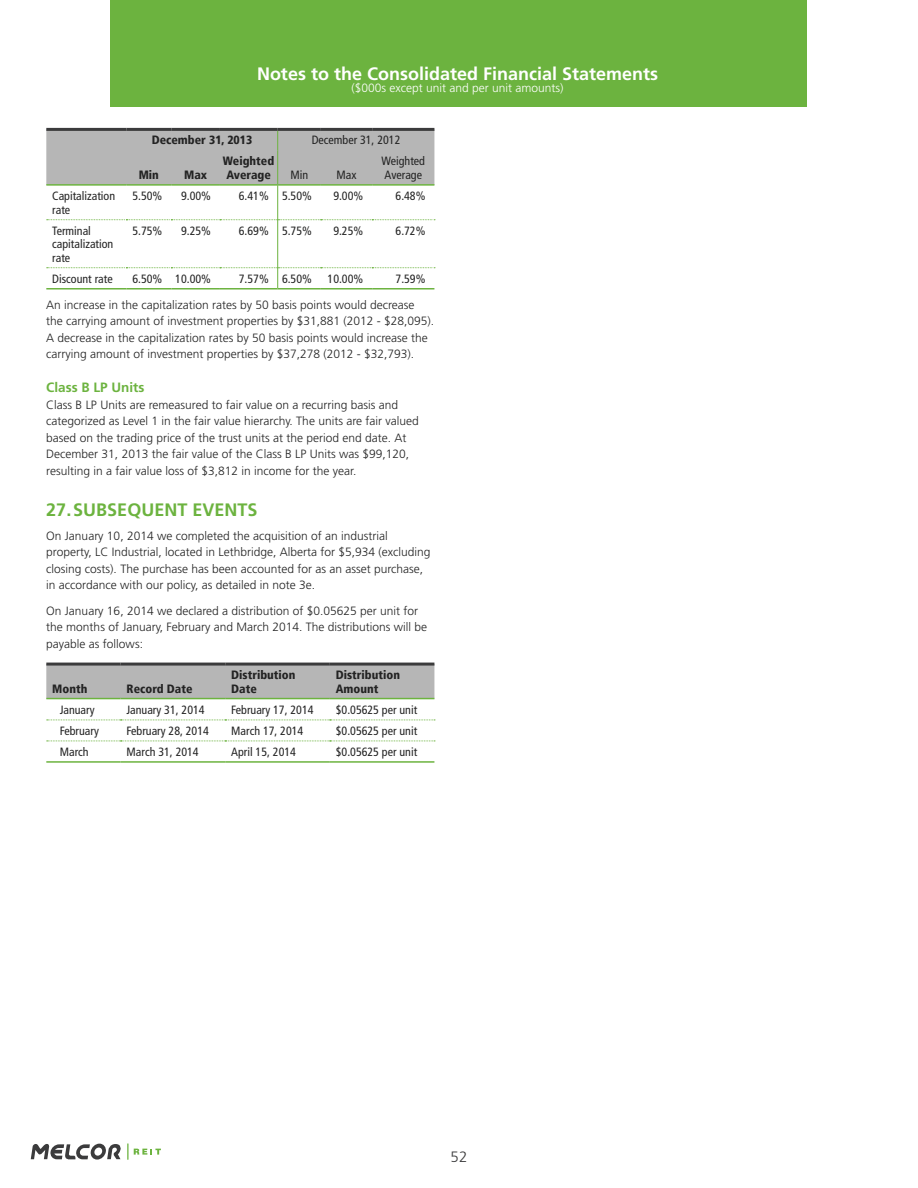
<style>
.page{position:relative;width:918px;height:1188px;background:#fff}
.page>*{position:absolute;margin:0;border:0;box-sizing:border-box;transform-origin:0 0}
.t1{font:700 18px "Frutiger";color:#fff}
.t2{font:700 18px "Frutiger";color:#6cb33f}
.t3{font:300 15px "Frutiger";color:#3b3b3c}
.t4{font:700 13.5px "Frutiger";color:#6cb33f}
.t5{font:300 12px/16.5px "Frutiger";color:#232323}
.t6{font:condensed 12px/13.5px "Frutiger LT";color:#232323}
.t7{font:900 condensed 12px/13.5px "Frutiger LT";color:#232323}
.t8{font:300 12px "Frutiger";color:#fff}
</style>
<div class="page">
<div style="left:111px;top:0;width:696px;height:107px;background:#6cb33f"></div>
<svg style="left:31px;top:1144px;width:90px;height:16px"></svg>
<svg style="left:127px;top:1143px;width:34px;height:17px"></svg>
<svg style="left:47px;top:219px;width:388px;height:1px"></svg>
<hr style="left:46px;top:128px;width:80px;height:3px;background:#3b3b3c">
<hr style="left:126px;top:128px;width:45px;height:3px;background:#3b3b3c">
<hr style="left:171px;top:128px;width:49px;height:3px;background:#3b3b3c">
<hr style="left:220px;top:128px;width:58px;height:3px;background:#3b3b3c">
<hr style="left:278px;top:128px;width:43px;height:3px;background:#3b3b3c">
<hr style="left:321px;top:128px;width:51px;height:3px;background:#3b3b3c">
<hr style="left:372px;top:128px;width:62px;height:3px;background:#3b3b3c">
<hr style="left:46px;top:184px;width:80px;height:2px;background:#6cb33f">
<hr style="left:126px;top:184px;width:45px;height:2px;background:#6cb33f">
<hr style="left:171px;top:184px;width:49px;height:2px;background:#6cb33f">
<hr style="left:220px;top:184px;width:57px;height:2px;background:#6cb33f">
<hr style="left:278px;top:184px;width:43px;height:2px;background:#6cb33f">
<hr style="left:321px;top:184px;width:51px;height:2px;background:#6cb33f">
<hr style="left:372px;top:184px;width:62px;height:2px;background:#6cb33f">
<div style="left:46px;top:129px;width:388px;height:56px;background:#b6b6b6"></div>
<hr style="left:277px;top:150px;width:1px;height:35px;background:#6cb33f">
<hr style="left:277px;top:185px;width:1px;height:35px;background:#6cb33f">
<hr style="left:277px;top:220px;width:1px;height:48px;background:#6cb33f">
<svg style="left:47px;top:267px;width:388px;height:21px"></svg>
<hr style="left:46px;top:288px;width:80px;height:2px;background:#6cb33f">
<hr style="left:126px;top:288px;width:45px;height:2px;background:#6cb33f">
<hr style="left:171px;top:288px;width:49px;height:2px;background:#6cb33f">
<hr style="left:220px;top:288px;width:58px;height:2px;background:#6cb33f">
<hr style="left:278px;top:288px;width:43px;height:2px;background:#6cb33f">
<hr style="left:321px;top:288px;width:51px;height:2px;background:#6cb33f">
<hr style="left:372px;top:288px;width:62px;height:2px;background:#6cb33f">
<div style="left:46px;top:666px;width:388px;height:32px;background:#b6b6b6"></div>
<svg style="left:47px;top:720px;width:388px;height:1px"></svg>
<hr style="left:46px;top:663px;width:75px;height:3px;background:#3b3b3c">
<hr style="left:121px;top:663px;width:104px;height:3px;background:#3b3b3c">
<hr style="left:225px;top:663px;width:105px;height:3px;background:#3b3b3c">
<hr style="left:330px;top:663px;width:104px;height:3px;background:#3b3b3c">
<hr style="left:46px;top:761px;width:75px;height:2px;background:#6cb33f">
<hr style="left:121px;top:761px;width:104px;height:2px;background:#6cb33f">
<hr style="left:225px;top:761px;width:105px;height:2px;background:#6cb33f">
<hr style="left:330px;top:761px;width:104px;height:2px;background:#6cb33f">
<hr style="left:46px;top:698px;width:75px;height:1px;background:#6cb33f">
<hr style="left:121px;top:698px;width:104px;height:1px;background:#6cb33f">
<hr style="left:225px;top:698px;width:105px;height:1px;background:#6cb33f">
<hr style="left:330px;top:698px;width:104px;height:1px;background:#6cb33f">
<svg style="left:47px;top:741px;width:388px;height:1px"></svg>
<h1 class="t1" style="left:257px;top:63px;width:403px">Notes to the Consolidated Financial Statements</h1>
<p class="t8" style="left:352px;top:81px;width:214px">($000s except unit and per unit amounts)</p>
<p class="t7" style="left:152px;top:133px;width:102px">December 31, 2013</p>
<p class="t6" style="left:312px;top:134px;width:90px">December 31, 2012</p>
<p class="t7" style="left:139px;top:168px;width:22px">Min</p>
<p class="t7" style="left:184px;top:168px;width:24px">Max</p>
<p class="t6" style="left:382px;top:155px;width:45px">Weighted<br>Average</p>
<p class="t7" style="left:223px;top:154px;width:53px">Weighted<br>Average</p>
<p class="t6" style="left:291px;top:168px;width:19px">Min</p>
<p class="t6" style="left:337px;top:168px;width:22px">Max</p>
<p class="t6" style="left:52px;top:189px;width:64px">Capitalization rate</p>
<p class="t6" style="left:132px;top:189px;width:31px">5.50%</p>
<p class="t6" style="left:181px;top:189px;width:31px">9.00%</p>
<p class="t6" style="left:239px;top:189px;width:75px">6.41% 5.50%</p>
<p class="t6" style="left:333px;top:189px;width:31px">9.00%</p>
<p class="t6" style="left:396px;top:189px;width:31px">6.48%</p>
<p class="t6" style="left:52px;top:224px;width:63px">Terminal capitalization rate</p>
<p class="t6" style="left:132px;top:224px;width:31px">5.75%</p>
<p class="t6" style="left:181px;top:224px;width:31px">9.25%</p>
<p class="t6" style="left:239px;top:224px;width:75px">6.69% 5.75%</p>
<p class="t6" style="left:333px;top:224px;width:31px">9.25%</p>
<p class="t6" style="left:396px;top:224px;width:31px">6.72%</p>
<p class="t6" style="left:52px;top:272px;width:62px">Discount rate</p>
<p class="t6" style="left:132px;top:272px;width:80px">6.50% 10.00%</p>
<p class="t6" style="left:239px;top:272px;width:75px">7.57% 6.50%</p>
<p class="t6" style="left:328px;top:272px;width:37px">10.00%</p>
<p class="t6" style="left:396px;top:272px;width:31px">7.59%</p>
<p class="t5" style="left:46px;top:297px;width:389px">An increase in the capitalization rates by 50 basis points would decrease the carrying amount of investment properties by $31,881 (2012 - $28,095).<br>A decrease in the capitalization rates by 50 basis points would increase the carrying amount of investment properties by $37,278 (2012 - $32,793).</p>
<p class="t4" style="left:46px;top:379px;width:100px">Class B LP Units</p>
<p class="t5" style="left:46px;top:396px;width:374px">Class B LP Units are remeasured to fair value on a recurring basis and categorized as Level 1 in the fair value hierarchy. The units are fair valued based on the trading price of the trust units at the period end date. At December 31, 2013 the fair value of the Class B LP Units was $99,120, resulting in a fair value loss of $3,812 in income for the year.</p>
<h1 class="t2" style="left:46px;top:500px;width:213px">27.SUBSEQUENT EVENTS</h1>
<p class="t5" style="left:46px;top:527px;width:386px">On January 10, 2014 we completed the acquisition of an industrial property, LC Industrial, located in Lethbridge, Alberta for $5,934 (excluding closing costs). The purchase has been accounted for as an asset purchase, in accordance with our policy, as detailed in note 3e.</p>
<p class="t5" style="left:46px;top:602px;width:382px">On January 16, 2014 we declared a distribution of $0.05625 per unit for the months of January, February and March 2014. The distributions will be payable as follows:</p>
<p class="t7" style="left:52px;top:682px;width:37px">Month</p>
<p class="t7" style="left:127px;top:682px;width:67px">Record Date</p>
<p class="t7" style="left:231px;top:668px;width:66px">Distribution<br>Date</p>
<p class="t7" style="left:336px;top:668px;width:66px">Distribution<br>Amount</p>
<p class="t6" style="left:60px;top:703px;width:36px">January</p>
<p class="t6" style="left:127px;top:703px;width:79px">January 31, 2014</p>
<p class="t6" style="left:231px;top:703px;width:84px">February 17, 2014</p>
<p class="t6" style="left:336px;top:703px;width:83px">$0.05625 per unit</p>
<p class="t6" style="left:60px;top:724px;width:41px">February</p>
<p class="t6" style="left:127px;top:724px;width:84px">February 28, 2014</p>
<p class="t6" style="left:231px;top:724px;width:74px">March 17, 2014</p>
<p class="t6" style="left:336px;top:724px;width:83px">$0.05625 per unit</p>
<p class="t6" style="left:60px;top:745px;width:30px">March</p>
<p class="t6" style="left:127px;top:745px;width:74px">March 31, 2014</p>
<p class="t6" style="left:231px;top:745px;width:66px">April 15, 2014</p>
<p class="t6" style="left:336px;top:745px;width:83px">$0.05625 per unit</p>
<p class="t3" style="left:451px;top:1148px;width:18px">52</p>
</div>
